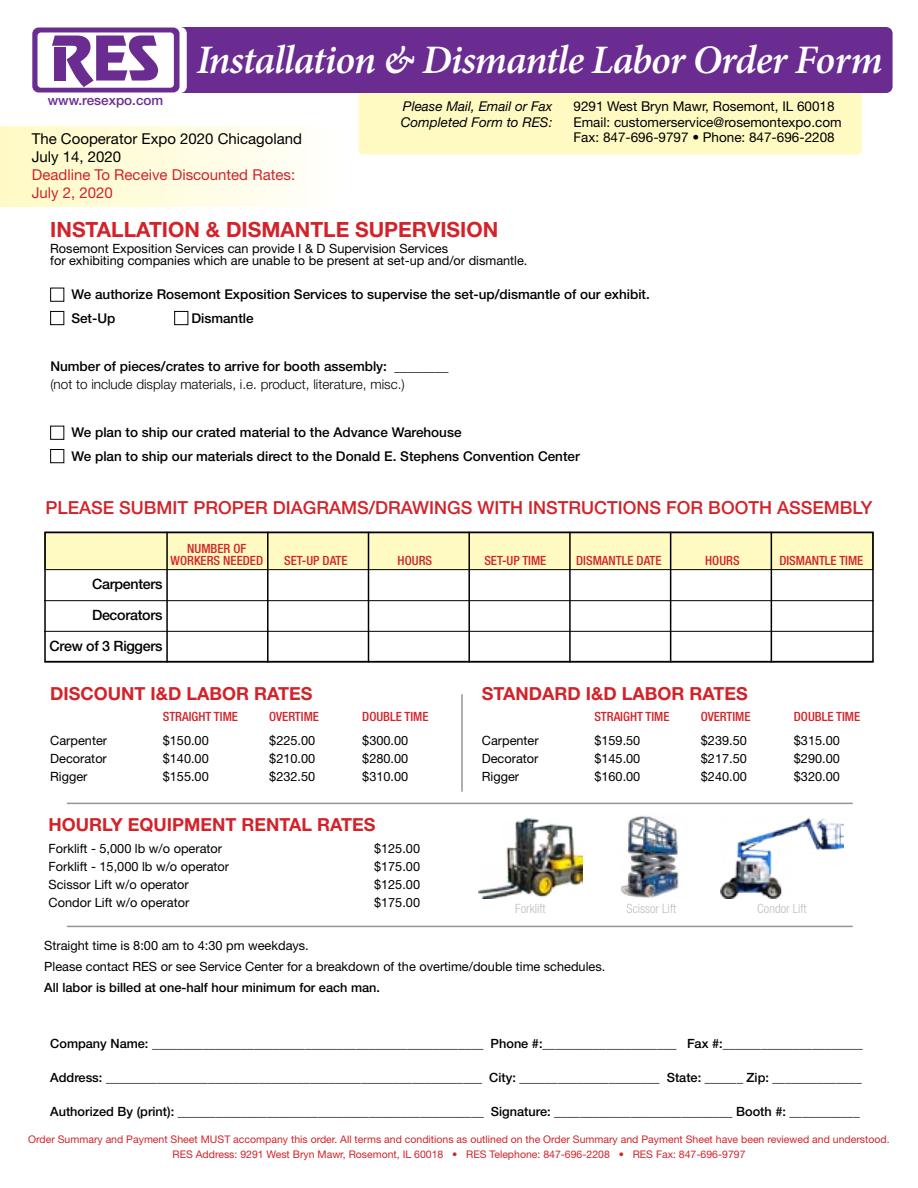
<style>
.page{position:relative;width:918px;height:1188px;background:#fff}
.page>*{position:absolute;margin:0;border:0;box-sizing:border-box;transform-origin:0 0}
.t1{font:italic 600 40.5px "Minion Pro";letter-spacing:-.025em;color:#fff}
.t2{font:700 21px "Helvetica Neue LT Std";color:#d2232a}
.t3{font:700 18px "Helvetica Neue LT Std";color:#d2232a}
.t4{font:500 18px "Helvetica Neue LT Std";color:#d2232a}
.t5{font:15px/18px "Helvetica Neue LT Std";color:#000}
.t6{font:15px/18px "Helvetica Neue LT Std";color:#d2232a}
.t7{font:500 14.25px/30.8px "Helvetica Neue LT Std";letter-spacing:-.02em;color:#000;text-align:right}
.t8{font:500 13.5px/24px "Helvetica Neue LT Std";color:#000}
.t9{font:13.5px/15.6px "Helvetica Neue LT Std";color:#000}
.t10{font:300 13.5px "Helvetica Neue LT Std";color:#000}
.t11{font:italic 13.5px/15.6px "Helvetica Neue LT Std";color:#000}
.t12{font:500 13.5px "Helvetica Neue LT Std";color:#6a2c91}
.t13{font:12.75px/21px "Helvetica Neue LT Std";color:#000}
.t14{font:500 12.75px "Helvetica Neue LT Std";color:#000}
.t15{font:500 condensed 12.75px/12.3px "Helvetica Neue LT Std";color:#d2232a;text-align:center}
.t16{font:300 condensed 12.75px "Helvetica Neue LT Std";color:#bcbec0}
.t17{font:10.5px/15.3px "Helvetica Neue LT Std";color:#d2232a;text-align:center}
</style>
<div class="page">
<hr style="left:67px;top:803px;width:786px;height:1px;background:#939598">
<hr style="left:67px;top:926px;width:786px;height:1px;background:#939598">
<hr style="left:461px;top:694px;width:2px;height:98px;background:#939598">
<div style="left:45px;top:532px;width:828px;height:38px;background:#fffac2"></div>
<div style="left:45px;top:532px;width:828px;height:38px;border:1px solid #000"></div>
<div style="left:44px;top:532px;width:830px;height:130px;border:2px solid #000"></div>
<hr style="left:368px;top:532px;width:1px;height:130px;background:#000">
<hr style="left:468px;top:532px;width:2px;height:130px;background:#000">
<hr style="left:569px;top:532px;width:2px;height:130px;background:#000">
<hr style="left:670px;top:532px;width:1px;height:130px;background:#000">
<hr style="left:771px;top:532px;width:1px;height:130px;background:#000">
<hr style="left:166px;top:532px;width:2px;height:130px;background:#000">
<hr style="left:267px;top:532px;width:2px;height:130px;background:#000">
<hr style="left:44px;top:600px;width:830px;height:1px;background:#000">
<hr style="left:44px;top:631px;width:830px;height:1px;background:#000">
<hr style="left:44px;top:662px;width:830px;height:1px;background:#000">
<div style="left:50px;top:288px;width:14px;height:14px;border:1px solid #000"></div>
<div style="left:50px;top:426px;width:14px;height:14px;border:1px solid #000"></div>
<div style="left:50px;top:311px;width:14px;height:14px;border:1px solid #000"></div>
<div style="left:50px;top:449px;width:14px;height:14px;border:1px solid #000"></div>
<div style="left:174px;top:311px;width:14px;height:14px;border:1px solid #000"></div>
<img style="left:720px;top:819px;width:123px;height:80px">
<img style="left:621px;top:815px;width:58px;height:83px">
<img style="left:478px;top:818px;width:105px;height:80px">
<div style="left:359px;top:67px;width:503px;height:87px;background:#fffac2;border-radius:5px"></div>
<div style="left:0;top:127px;width:342px;height:79px;background:linear-gradient(to right,#fffac4,#fffffc)"></div>
<svg style="left:32px;top:28px;width:148px;height:64px"></svg>
<div style="left:54px;top:47px;width:12px;height:34px;background:#6a2c91"></div>
<div style="left:181px;top:27px;width:712px;height:66px;background:#6a2c91"></div>
<h1 class="t1" style="left:196px;top:31px;width:688px">Installation &amp; Dismantle Labor Order Form</h1>
<p class="t12" style="left:48px;top:92px;width:117px">www.resexpo.com</p>
<p class="t5" style="left:32px;top:130px;width:272px">The Cooperator Expo 2020 Chicagoland<br>July 14, 2020</p>
<p class="t6" style="left:32px;top:166px;width:265px">Deadline To Receive Discounted Rates:<br>July 2, 2020</p>
<p class="t11" style="left:401px;top:98px;width:153px">Please Mail, Email or Fax<br>Completed Form to RES:</p>
<h2 class="t2" style="left:50px;top:216px;width:450px">INSTALLATION &amp; DISMANTLE SUPERVISION</h2>
<p class="t13" style="left:50px;top:242px;width:479px;line-height:12px">Rosemont Exposition Services can provide I &amp; D Supervision Services<br>for exhibiting companies which are unable to be present at set-up and/or dismantle.</p>
<p class="t9" style="left:574px;top:98px;width:270px">9291 West Bryn Mawr, Rosemont, IL 60018<br>Email: customerservice@rosemontexpo.com<br>Fax: 847-696-9797 • Phone: 847-696-2208</p>
<p class="t8" style="left:71px;top:282px;width:580px">We authorize Rosemont Exposition Services to supervise the set-up/dismantle of our exhibit.<br>Set-Up</p>
<p class="t8" style="left:191px;top:306px;width:64px">Dismantle</p>
<p class="t8" style="left:50px;top:354px;width:400px">Number of pieces/crates to arrive for booth assembly: ________</p>
<p class="t10" style="left:50px;top:376px;width:356px">(not to include display materials, i.e. product, literature, misc.)</p>
<p class="t8" style="left:71px;top:420px;width:510px">We plan to ship our crated material to the Advance Warehouse<br>We plan to ship our materials direct to the Donald E. Stephens Convention Center</p>
<h3 class="t4" style="left:46px;top:497px;width:828px">PLEASE SUBMIT PROPER DIAGRAMS/DRAWINGS WITH INSTRUCTIONS FOR BOOTH ASSEMBLY</h3>
<p class="t7" style="left:50px;top:569px;width:114px">Carpenters<br>Decorators<br>Crew of 3 Riggers</p>
<p class="t15" style="left:171px;top:542px;width:94px">NUMBER OF<br>WORKERS NEEDED</p>
<p class="t15" style="left:284px;top:554px;width:65px">SET-UP DATE</p>
<p class="t15" style="left:398px;top:554px;width:36px">HOURS</p>
<p class="t15" style="left:484px;top:554px;width:64px">SET-UP TIME</p>
<p class="t15" style="left:576px;top:554px;width:87px">DISMANTLE DATE</p>
<p class="t15" style="left:705px;top:554px;width:36px">HOURS</p>
<p class="t15" style="left:779px;top:554px;width:86px">DISMANTLE TIME</p>
<h3 class="t3" style="left:50px;top:683px;width:264px">DISCOUNT I&amp;D LABOR RATES</h3>
<p class="t15" style="left:163px;top:710px;width:77px">STRAIGHT TIME</p>
<p class="t15" style="left:269px;top:710px;width:51px">OVERTIME</p>
<p class="t15" style="left:362px;top:710px;width:68px">DOUBLE TIME</p>
<p class="t13" style="left:50px;top:730px;width:58px">Carpenter</p>
<p class="t13" style="left:163px;top:730px;width:48px">$150.00</p>
<p class="t13" style="left:269px;top:730px;width:48px">$225.00</p>
<p class="t13" style="left:362px;top:730px;width:48px">$300.00</p>
<p class="t13" style="left:50px;top:748px;width:58px">Decorator</p>
<p class="t13" style="left:163px;top:748px;width:48px">$140.00</p>
<p class="t13" style="left:269px;top:748px;width:48px">$210.00</p>
<p class="t13" style="left:362px;top:748px;width:48px">$280.00</p>
<p class="t13" style="left:50px;top:766px;width:39px">Rigger</p>
<p class="t13" style="left:163px;top:766px;width:48px">$155.00</p>
<p class="t13" style="left:269px;top:766px;width:48px">$232.50</p>
<p class="t13" style="left:362px;top:766px;width:48px">$310.00</p>
<h3 class="t3" style="left:49px;top:814px;width:329px">HOURLY EQUIPMENT RENTAL RATES</h3>
<p class="t13" style="left:49px;top:838px;width:175px">Forklift - 5,000 lb w/o operator</p>
<p class="t13" style="left:374px;top:838px;width:48px">$125.00</p>
<p class="t13" style="left:49px;top:856px;width:182px">Forklift - 15,000 lb w/o operator</p>
<p class="t13" style="left:374px;top:856px;width:48px">$175.00</p>
<p class="t13" style="left:49px;top:874px;width:142px">Scissor Lift w/o operator</p>
<p class="t13" style="left:374px;top:874px;width:48px">$125.00</p>
<p class="t13" style="left:49px;top:892px;width:142px">Condor Lift w/o operator</p>
<p class="t13" style="left:374px;top:892px;width:48px">$175.00</p>
<h3 class="t3" style="left:482px;top:683px;width:268px">STANDARD I&amp;D LABOR RATES</h3>
<p class="t15" style="left:594px;top:710px;width:77px">STRAIGHT TIME</p>
<p class="t15" style="left:701px;top:710px;width:51px">OVERTIME</p>
<p class="t15" style="left:794px;top:710px;width:68px">DOUBLE TIME</p>
<p class="t13" style="left:482px;top:730px;width:58px">Carpenter</p>
<p class="t13" style="left:594px;top:730px;width:48px">$159.50</p>
<p class="t13" style="left:701px;top:730px;width:48px">$239.50</p>
<p class="t13" style="left:794px;top:730px;width:48px">$315.00</p>
<p class="t13" style="left:482px;top:748px;width:58px">Decorator</p>
<p class="t13" style="left:594px;top:748px;width:48px">$145.00</p>
<p class="t13" style="left:701px;top:748px;width:48px">$217.50</p>
<p class="t13" style="left:794px;top:748px;width:48px">$290.00</p>
<p class="t13" style="left:482px;top:766px;width:39px">Rigger</p>
<p class="t13" style="left:594px;top:766px;width:48px">$160.00</p>
<p class="t13" style="left:701px;top:766px;width:48px">$240.00</p>
<p class="t13" style="left:794px;top:766px;width:48px">$320.00</p>
<p class="t16" style="left:515px;top:901px;width:32px">Forklift</p>
<p class="t16" style="left:627px;top:901px;width:51px">Scissor Lift</p>
<p class="t16" style="left:757px;top:901px;width:51px">Condor Lift</p>
<p class="t13" style="left:44px;top:934px;width:563px">Straight time is 8:00 am to 4:30 pm weekdays.<br>Please contact RES or see Service Center for a breakdown of the overtime/double time schedules.</p>
<p class="t14" style="left:44px;top:980px;width:337px">All labor is billed at one-half hour minimum for each man.</p>
<p class="t14" style="left:50px;top:1036px;width:814px">Company Name: ____________________________________________________ Phone #:_____________________ Fax #:______________________</p>
<p class="t14" style="left:50px;top:1070px;width:813px">Address: ___________________________________________________________ City: ______________________ State: ______ Zip: ______________</p>
<p class="t14" style="left:50px;top:1103px;width:811px">Authorized By (print): ________________________________________________ Signature: ____________________________ Booth #: ___________</p>
<p class="t17" style="left:28px;top:1131px;width:863px">Order Summary and Payment Sheet MUST accompany this order. All terms and conditions as outlined on the Order Summary and Payment Sheet have been reviewed and understood.<br>RES Address: 9291 West Bryn Mawr, Rosemont, IL 60018 • RES Telephone: 847-696-2208 • RES Fax: 847-696-9797</p>
</div>
